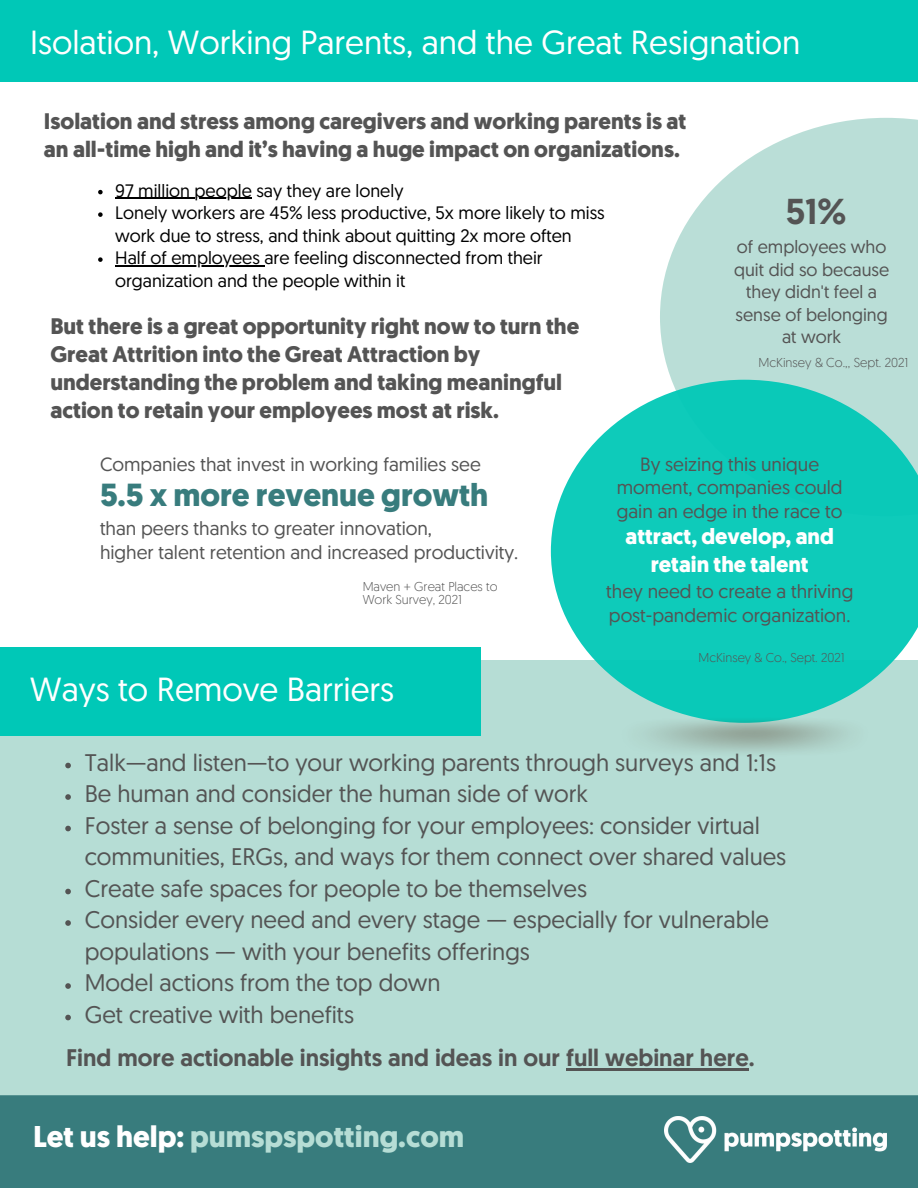
<style>
.page{position:relative;width:918px;height:1188px;background:#fff}
.page>*{position:absolute;margin:0;border:0;box-sizing:border-box;transform-origin:0 0}
.t1{font:500 36px "Geomanist";color:#545454}
.t2{font:33.45px "Geomanist";color:#fff}
.t3{font:700 31.95px "Geomanist";color:#387c7d}
.t4{font:700 30px "Geomanist";color:#b6ddd5}
.t5{font:24px/31.5px "Geomanist";color:#545454}
.t6{font:500 24px "Geomanist";color:#545454}
.t7{font:700 22.5px/28.2px "Geomanist";color:#545454}
.t8{font:700 22.2px/28.2px "Geomanist";color:#fff;text-align:center}
.t9{font:19.2px/23.7px "Geomanist";color:#545454;text-align:center}
.t10{font:18px/22.5px "Geomanist";color:#000}
.t11{font:18px/22.5px "Geomanist";color:#545454;text-align:center}
.t12{font:300 12.9px "Geomanist";color:#545454}
.t13{font:300 12.75px "Geomanist";color:#545454}
.s1{color:#fff}
</style>
<div class="page">
<div style="left:0;top:1086px;width:918px;height:102px;background:#387c7d"></div>
<div style="left:0;top:659px;width:918px;height:436px;background:#b6ddd5"></div>
<img style="left:665px;top:1117px;width:221px;height:46px">
<svg style="left:660px;top:118px;width:258px;height:262px;fill:#baded7"></svg>
<svg style="left:551px;top:380px;width:367px;height:343px;fill:#0ecbba"></svg>
<img style="left:615px;top:716px;width:259px;height:42px">
<div style="left:0;top:0;width:918px;height:82px;background:#00c8b7"></div>
<div style="left:0;top:647px;width:480px;height:89px;background:#00c8b7"></div>
<svg style="left:65px;top:763px;width:6px;height:5px"></svg>
<svg style="left:65px;top:794px;width:6px;height:6px"></svg>
<svg style="left:65px;top:826px;width:6px;height:5px"></svg>
<svg style="left:65px;top:889px;width:6px;height:5px"></svg>
<svg style="left:65px;top:920px;width:6px;height:6px"></svg>
<svg style="left:65px;top:983px;width:6px;height:6px"></svg>
<svg style="left:65px;top:1015px;width:6px;height:5px"></svg>
<svg style="left:98px;top:190px;width:5px;height:4px"></svg>
<hr style="left:115px;top:198px;width:80px;height:1px;background:#000">
<hr style="left:195px;top:198px;width:57px;height:1px;background:#000">
<svg style="left:98px;top:212px;width:5px;height:5px"></svg>
<svg style="left:98px;top:257px;width:5px;height:5px"></svg>
<hr style="left:115px;top:265px;width:149px;height:1px;background:#000">
<hr style="left:566px;top:1068px;width:183px;height:2px;background:#545454">
<p class="t2" style="left:30px;top:29px;width:772px">Isolation, Working Parents, and the Great Resignation</p>
<p class="t7" style="left:44px;top:110px;width:644px">Isolation and stress among caregivers and working parents is at an all-time high and it’s having a huge impact on organizations.</p>
<p class="t10" style="left:115px;top:181px;width:290px">97 million people say they are lonely</p>
<p class="t10" style="left:115px;top:203px;width:491px">Lonely workers are 45% less productive, 5x more likely to miss work due to stress, and think about quitting 2x more often</p>
<p class="t10" style="left:115px;top:248px;width:429px">Half of employees are feeling disconnected from their organization and the people within it</p>
<p class="t7" style="left:50px;top:314px;width:530px">But there is a great opportunity right now to turn the Great Attrition into the Great Attraction by understanding the problem and taking meaningful action to retain your employees most at risk.</p>
<p class="t9" style="left:100px;top:454px;width:382px">Companies that invest in working families see</p>
<p class="t3" style="left:100px;top:482px;width:390px">5.5 x more revenue growth</p>
<p class="t9" style="left:100px;top:518px;width:334px">than peers thanks to greater innovation,</p>
<p class="t9" style="left:100px;top:542px;width:420px">higher talent retention and increased productivity.</p>
<p class="t1" style="left:786px;top:197px;width:62px">51%</p>
<p class="t11" style="left:734px;top:238px;width:157px">of employees who quit did so because they didn't feel a sense of belonging at work</p>
<p class="t12" style="left:758px;top:358px;width:152px">McKinsey &amp; Co.,, Sept. 2021</p>
<p class="t9" style="left:617px;top:454px;width:227px">By seizing this unique moment, companies could gain an edge in the race to</p>
<p class="t8" style="left:626px;top:524px;width:210px">attract, develop, and retain the talent</p>
<p class="t9" style="left:606px;top:581px;width:249px;text-align:left">they need to create a thriving post-pandemic organization.</p>
<p class="t12" style="left:363px;top:581px;width:136px">Maven + Great Places to</p>
<p class="t12" style="left:363px;top:594px;width:101px">Work Survey, 2021</p>
<p class="t2" style="left:30px;top:676px;width:365px">Ways to Remove Barriers</p>
<p class="t13" style="left:699px;top:653px;width:147px">McKinsey &amp; Co., Sept. 2021</p>
<p class="t5" style="left:85px;top:749px;width:693px">Talk—and listen—to your working parents through surveys and 1:1s</p>
<p class="t5" style="left:85px;top:780px;width:505px">Be human and consider the human side of work</p>
<p class="t5" style="left:85px;top:812px;width:703px">Foster a sense of belonging for your employees: consider virtual communities, ERGs, and ways for them connect over shared values</p>
<p class="t5" style="left:85px;top:875px;width:504px">Create safe spaces for people to be themselves</p>
<p class="t5" style="left:85px;top:906px;width:686px">Consider every need and every stage — especially for vulnerable populations — with your benefits offerings</p>
<p class="t5" style="left:85px;top:969px;width:358px">Model actions from the top down</p>
<p class="t5" style="left:85px;top:1001px;width:271px">Get creative with benefits</p>
<p class="t6" style="left:66px;top:1048px;width:690px">Find more actionable insights and ideas in our full webinar here.</p>
<p class="t4" style="left:33px;top:1125px;width:433px"><span class="s1">Let us help:</span> pumspspotting.com</p>
</div>
